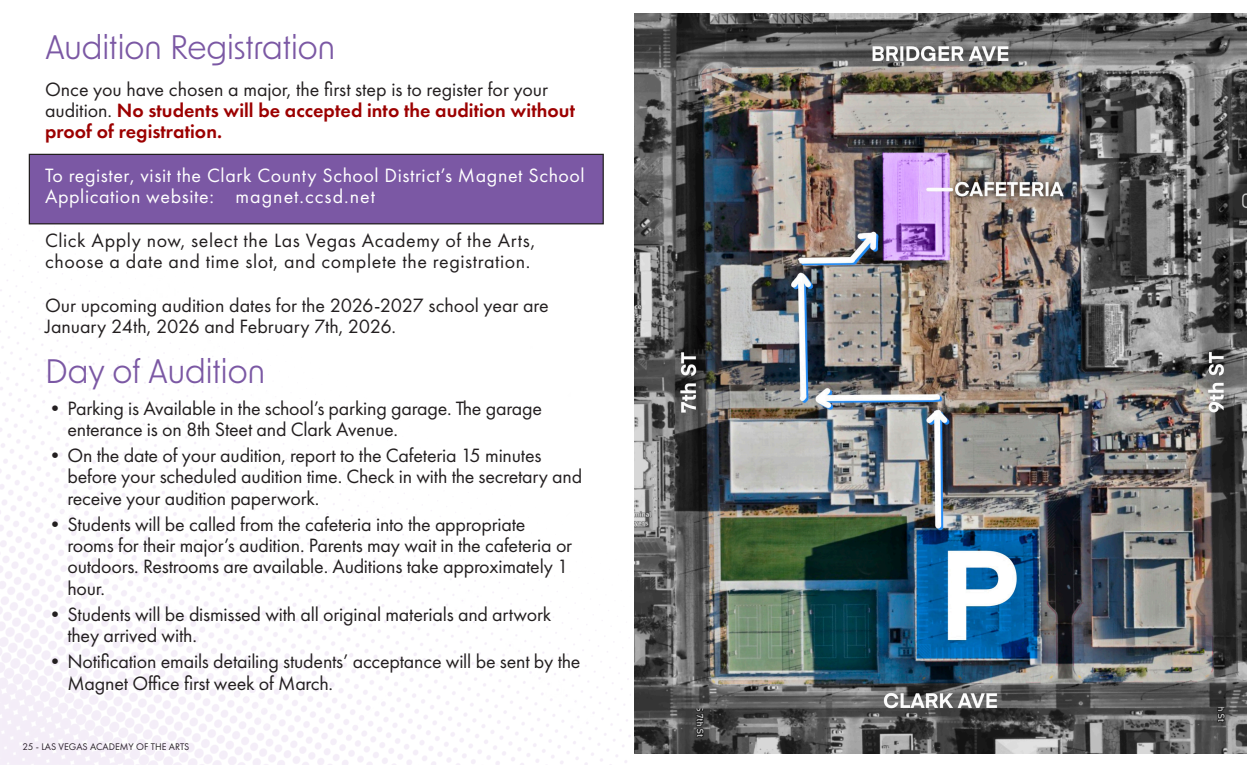
<style>
.page{position:relative;width:1260px;height:765px;background:#fff}
.page>*{position:absolute;margin:0;border:0;box-sizing:border-box;transform-origin:0 0}
.Numbers{font:32.5px "New Order";color:#7b58a4}
.body_bullets{font:20px/21.2px "Futura PT";letter-spacing:-.01em;color:#231f20}
.body_bullets-2{font:600 20px/21.2px "Futura PT";color:#9c0000}
.body_bullets-3{font:20px/21.2px "Futura PT";letter-spacing:.03em;color:#231f20}
.body_bullets-4{font:20px/21.2px "Futura PT";letter-spacing:.03em;color:#fff}
.t1{font:10px "Futura PT";color:#231f20}
.s1{font-weight:400;color:#231f20}
</style>
<div class="page">
<div style="left:29px;top:154px;width:574px;height:70px;background:#7b58a4"></div>
<div style="left:29px;top:154px;width:575px;height:70px;border:1px solid #231f20"></div>
<img style="left:635px;top:14px;width:611px;height:739px">
<p class="Numbers" style="left:45px;top:26px;width:292px">Audition Registration</p>
<p class="body_bullets-2" style="left:45px;top:78px;width:532px"><span class="s1">Once you have chosen a major, the first step is to register for your audition.</span> No students will be accepted into the audition without proof of registration.</p>
<p class="body_bullets-4" style="left:45px;top:165px;width:541px">To register, visit the Clark County School District’s Magnet School<br>Application website: magnet.ccsd.net</p>
<p class="body_bullets-3" style="left:45px;top:230px;width:492px">Click Apply now, select the Las Vegas Academy of the Arts, choose a date and time slot, and complete the registration.</p>
<p class="body_bullets" style="left:45px;top:295px;width:505px">Our upcoming audition dates for the 2026-2027 school year are<br>January 24th, 2026 and February 7th, 2026.</p>
<p class="Numbers" style="left:45px;top:350px;width:221px">Day of Audition</p>
<p class="body_bullets" style="left:68px;top:397px;width:476px;text-indent:-22px">•Parking is Available in the school’s parking garage. The garage enterance is on 8th Steet and Clark Avenue.</p>
<p class="body_bullets" style="left:68px;top:445px;width:516px;text-indent:-22px">•On the date of your audition, report to the Cafeteria 15 minutes before your scheduled audition time. Check in with the secretary and receive your audition paperwork.</p>
<p class="body_bullets" style="left:68px;top:513px;width:506px;text-indent:-22px">•Students will be called from the cafeteria into the appropriate rooms for their major’s audition. Parents may wait in the cafeteria or outdoors. Restrooms are available. Auditions take approximately 1 hour.</p>
<p class="body_bullets" style="left:68px;top:603px;width:485px;text-indent:-22px">•Students will be dismissed with all original materials and artwork they arrived with.</p>
<p class="body_bullets" style="left:68px;top:651px;width:514px;text-indent:-22px">•Notification emails detailing students’ acceptance will be sent by the<br>Magnet Office first week of March.</p>
<p class="t1" style="left:22px;top:741px;width:168px">25 - LAS VEGAS ACADEMY OF THE ARTS</p>
</div>
